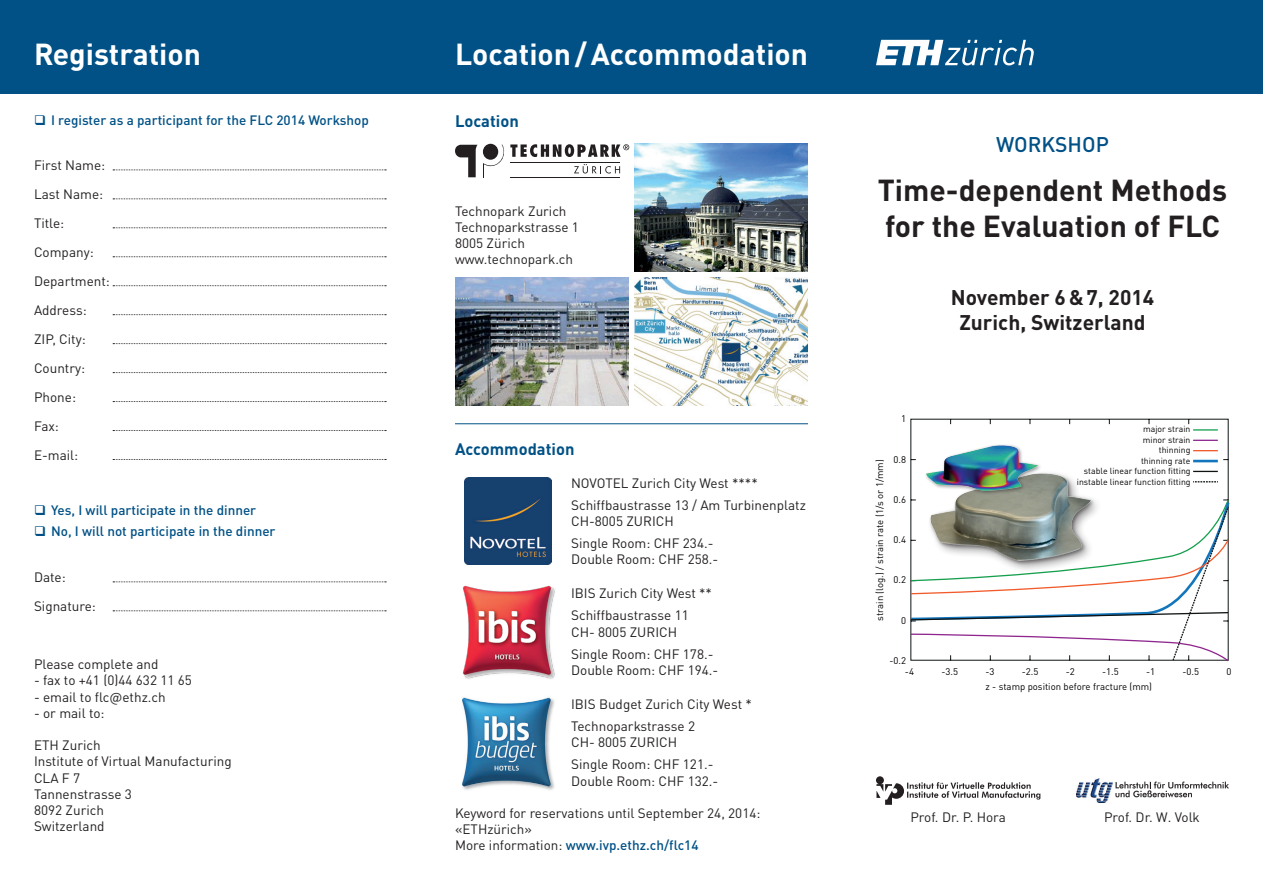
<style>
.page{position:relative;width:1263px;height:893px;background:#fff}
.page>*{position:absolute;margin:0;border:0;box-sizing:border-box;transform-origin:0 0}
.t1{font:700 30px/36px "DIN Pro";color:#231f20}
.t2{font:700 30px "DIN Pro";color:#fff}
.t3{font:700 21px/25.2px "DIN Pro";color:#231f20;text-align:center}
.t4{font:500 21px "DIN Pro";color:#015186}
.t5{font:700 16.5px "DIN Pro";color:#015186}
.t6{font:13.5px/29px "DIN Pro";color:#231f20}
.t7{font:500 13.5px/20.4px "DIN Pro";color:#015186}
.t8{font:9.6px/11.4px "DIN Pro";color:#000001}
.t9{font:8.7px/10.5px "DIN Pro";color:#000001;text-align:right}
.s1{font-weight:500;color:#015186}
</style>
<div class="page">
<div style="left:0;top:0;width:1263px;height:94px;background:#015186"></div>
<svg style="left:910px;top:418px;width:319px;height:81px"></svg>
<hr style="left:1193px;top:429px;width:25px;height:2px;background:#169f4e">
<svg style="left:1193px;top:471px;width:25px;height:1px"></svg>
<svg style="left:1193px;top:481px;width:25px;height:1px"></svg>
<svg style="left:1193px;top:440px;width:25px;height:1px"></svg>
<svg style="left:1193px;top:450px;width:25px;height:1px"></svg>
<hr style="left:1193px;top:460px;width:25px;height:2px;background:#1376bc">
<svg style="left:910px;top:499px;width:320px;height:163px"></svg>
<div style="left:926px;top:471px;width:177px;height:103px;background:#231f20;opacity:.5"></div>
<img style="left:929px;top:471px;width:163px;height:92px">
<img style="left:925px;top:442px;width:117px;height:56px">
<img style="left:635px;top:278px;width:173px;height:127px">
<svg style="left:455px;top:145px;width:22px;height:32px"></svg>
<svg style="left:483px;top:144px;width:146px;height:34px"></svg>
<svg style="left:113px;top:170px;width:273px;height:1px"></svg>
<svg style="left:113px;top:198px;width:273px;height:1px"></svg>
<svg style="left:113px;top:227px;width:273px;height:1px"></svg>
<svg style="left:113px;top:256px;width:273px;height:1px"></svg>
<svg style="left:113px;top:285px;width:273px;height:1px"></svg>
<svg style="left:113px;top:314px;width:273px;height:1px"></svg>
<svg style="left:113px;top:343px;width:273px;height:1px"></svg>
<svg style="left:113px;top:372px;width:273px;height:1px"></svg>
<svg style="left:113px;top:401px;width:273px;height:1px"></svg>
<svg style="left:113px;top:430px;width:273px;height:1px"></svg>
<svg style="left:113px;top:459px;width:273px;height:1px"></svg>
<svg style="left:113px;top:581px;width:273px;height:1px"></svg>
<svg style="left:113px;top:610px;width:273px;height:1px"></svg>
<hr style="left:455px;top:423px;width:353px;height:1px;background:#015186">
<svg style="left:876px;top:40px;width:158px;height:25px"></svg>
<svg style="left:876px;top:776px;width:164px;height:29px"></svg>
<img style="left:1076px;top:778px;width:36px;height:25px">
<svg style="left:1115px;top:782px;width:114px;height:15px"></svg>
<img style="left:635px;top:144px;width:173px;height:127px">
<img style="left:455px;top:278px;width:173px;height:127px">
<img style="left:462px;top:585px;width:93px;height:94px">
<img style="left:465px;top:478px;width:86px;height:86px">
<img style="left:462px;top:697px;width:93px;height:93px">
<h1 class="t2" style="left:34px;top:30px;width:169px">Registration</h1>
<h1 class="t2" style="left:455px;top:30px;width:355px">Location/Accommodation</h1>
<p class="t7" style="left:51px;top:109px;width:319px">I register as a participant for the FLC 2014 Workshop</p>
<p class="t6" style="left:34px;top:150px;width:77px">First Name:<br>Last Name:<br>Title:<br>Company:<br>Department:<br>Address:<br>ZIP, City:<br>Country:<br>Phone:<br>Fax:<br>E-mail:</p>
<p class="t7" style="left:51px;top:498px;width:226px">Yes, I will participate in the dinner<br>No, I will not participate in the dinner</p>
<p class="t6" style="left:34px;top:562px;width:63px">Date:<br>Signature:</p>
<p class="t6" style="left:34px;top:648px;width:126px">Please complete and</p>
<p class="t6" style="left:34px;top:665px;width:159px">- fax to +41 (0)44 632 11 65</p>
<p class="t6" style="left:34px;top:681px;width:133px">- email to flc@ethz.ch</p>
<p class="t6" style="left:34px;top:697px;width:72px">- or mail to:</p>
<p class="t6" style="left:34px;top:736px;width:199px;line-height:16.2px">ETH Zurich<br>Institute of Virtual Manufacturing<br>CLA F 7<br>Tannenstrasse 3<br>8092 Zurich<br>Switzerland</p>
<p class="t5" style="left:455px;top:108px;width:65px">Location</p>
<p class="t6" style="left:455px;top:201px;width:125px;line-height:16.2px">Technopark Zurich<br>Technoparkstrasse 1<br>8005 Zürich www.technopark.ch</p>
<p class="t5" style="left:455px;top:435px;width:121px">Accommodation</p>
<p class="t6" style="left:571px;top:470px;width:236px;line-height:22.2px">NOVOTEL Zurich City West ****<br>Schiffbaustrasse 13 / Am Turbinenplatz</p>
<p class="t6" style="left:571px;top:509px;width:144px;line-height:22.2px">CH-8005 ZURICH<br>Single Room: CHF 234.-</p>
<p class="t6" style="left:571px;top:544px;width:149px">Double Room: CHF 258.-</p>
<p class="t6" style="left:571px;top:581px;width:142px;line-height:22.2px">IBIS Zurich City West **<br>Schiffbaustrasse 11</p>
<p class="t6" style="left:571px;top:619px;width:144px;line-height:22.2px">CH- 8005 ZURICH<br>Single Room: CHF 178.-</p>
<p class="t6" style="left:571px;top:654px;width:149px">Double Room: CHF 194.-</p>
<p class="t6" style="left:571px;top:691px;width:182px;line-height:22.2px">IBIS Budget Zurich City West *<br>Technoparkstrasse 2</p>
<p class="t6" style="left:571px;top:730px;width:144px;line-height:22.2px">CH- 8005 ZURICH<br>Single Room: CHF 121.-</p>
<p class="t6" style="left:571px;top:765px;width:149px">Double Room: CHF 132.-</p>
<p class="t6" style="left:455px;top:804px;width:307px;line-height:16.2px">Keyword for reservations until September 24, 2014: «ETHzürich»<br>More information: <span class="s1">www.ivp.ethz.ch/flc14</span></p>
<h2 class="t4" style="left:996px;top:127px;width:114px">WORKSHOP</h2>
<h1 class="t1" style="left:878px;top:168px;width:351px">Time-dependent Methods for the Evaluation of FLC</h1>
<p class="t8" style="left:901px;top:412px;width:7px">1</p>
<p class="t8" style="left:873px;top:621px;width:163px;rotate:-90deg">strain (log.) / strain rate (1/s or 1/mm)</p>
<p class="t8" style="left:893px;top:452px;width:14px">0.8</p>
<p class="t8" style="left:893px;top:493px;width:14px">0.6</p>
<p class="t8" style="left:893px;top:533px;width:14px">0.4</p>
<p class="t8" style="left:893px;top:573px;width:14px">0.2</p>
<p class="t8" style="left:901px;top:613px;width:7px">0</p>
<h2 class="t3" style="left:951px;top:283px;width:205px">November 6&amp;7, 2014<br>Zurich, Switzerland</h2>
<p class="t9" style="left:1077px;top:423px;width:115px">major strain<br>minor strain<br>thinning<br>thinning rate<br>stable linear function fitting instable linear function fitting</p>
<p class="t8" style="left:905px;top:654px;width:11px;text-indent:-16px">-0.2 -4</p>
<p class="t8" style="left:941px;top:665px;width:18px">-3.5</p>
<p class="t8" style="left:985px;top:665px;width:11px">-3</p>
<p class="t8" style="left:1022px;top:665px;width:18px">-2.5</p>
<p class="t8" style="left:1066px;top:665px;width:11px">-2</p>
<p class="t8" style="left:1102px;top:665px;width:18px">-1.5</p>
<p class="t8" style="left:1146px;top:665px;width:11px">-1</p>
<p class="t8" style="left:1182px;top:665px;width:18px">-0.5</p>
<p class="t8" style="left:1226px;top:665px;width:7px">0</p>
<p class="t8" style="left:985px;top:680px;width:168px">z - stamp position before fracture (mm)</p>
<p class="t6" style="left:910px;top:801px;width:97px">Prof. Dr. P. Hora</p>
<p class="t6" style="left:1104px;top:801px;width:97px">Prof. Dr. W. Volk</p>
</div>
